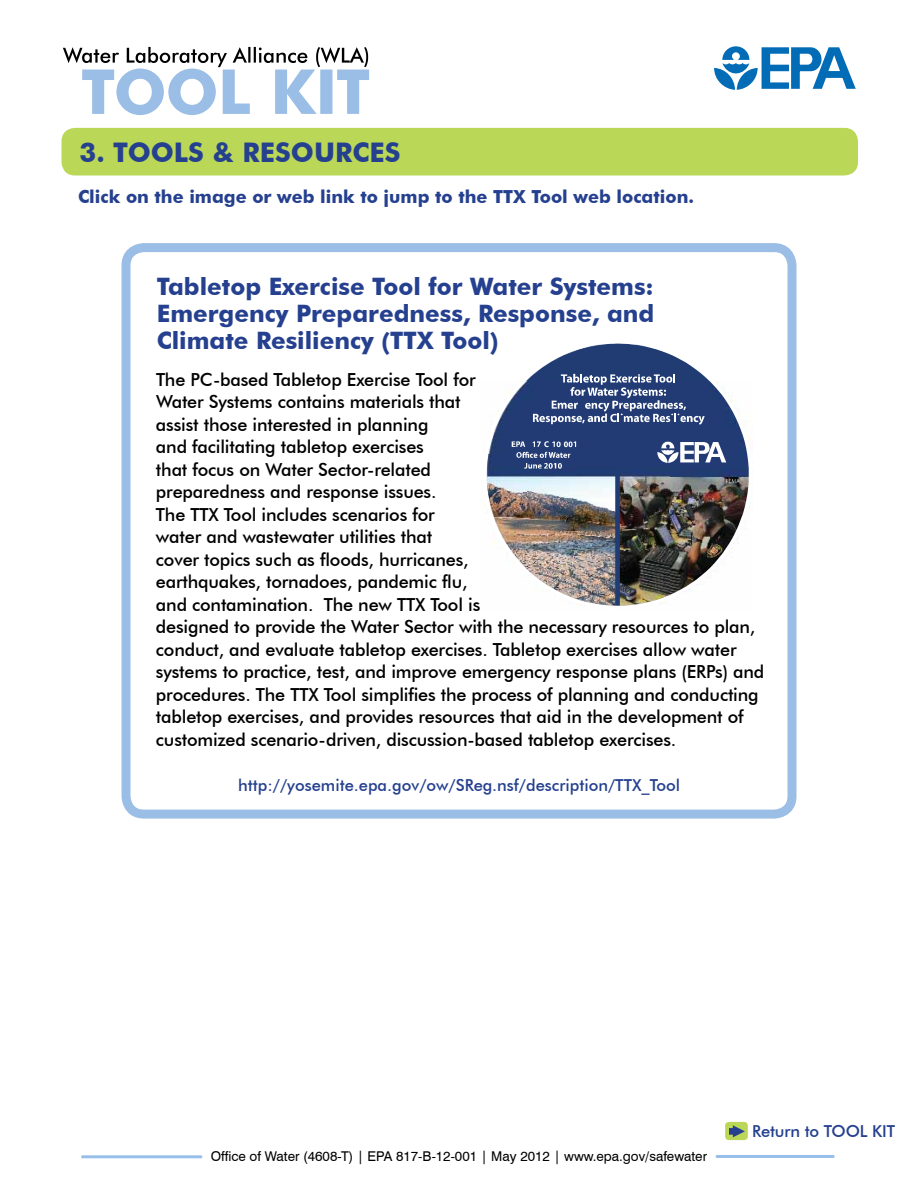
<style>
.page{position:relative;width:918px;height:1188px;background:#fff}
.page>*{position:absolute;margin:0;border:0;box-sizing:border-box;transform-origin:0 0}
.t1{font:700 27px "Futura BT";color:#25408f}
.t2{font:700 24px/27px "Futura BT";color:#25408f;text-align:justify}
.t3{font:500 18px/22.5px "Futura BT";letter-spacing:-.01em;color:#000}
.t4{font:700 18px "Futura BT";color:#25408f}
.t5{font:500 16.5px "Futura BT";color:#25408f}
.t6{font:13.5px "Swiss 721 BT";color:#000}
</style>
<div class="page">
<hr style="left:82px;top:1155px;width:119px;height:3px;background:#98bfea">
<hr style="left:717px;top:1155px;width:116px;height:3px;background:#98bfea">
<svg style="left:63px;top:47px;width:306px;height:68px"></svg>
<svg style="left:714px;top:46px;width:142px;height:44px"></svg>
<div style="left:62px;top:128px;width:796px;height:48px;background:#bad757;border-radius:14px"></div>
<img style="left:484px;top:343px;width:268px;height:263px">
<div style="left:122px;top:243px;width:674px;height:576px;border:9px solid #9abee5;border-radius:18px"></div>
<div style="left:725px;top:1122px;width:23px;height:18px;background:#bad757;border-radius:4px"></div>
<svg style="left:729px;top:1125px;width:16px;height:12px"></svg>
<p class="t1" style="left:80px;top:136px;width:322px">3. TOOLS &amp; RESOURCES</p>
<p class="t4" style="left:78px;top:185px;width:618px">Click on the image or web link to jump to the TTX Tool web location.</p>
<p class="t2" style="left:157px;top:273px;width:499px">Tabletop Exercise Tool for Water Systems:<br>Emergency Preparedness, Response, and Climate Resiliency (TTX Tool)</p>
<p class="t3" style="left:156px;top:368px;width:321px">The PC-based Tabletop Exercise Tool for<br>Water Systems contains materials that assist those interested in planning</p>
<p class="t3" style="left:156px;top:435px;width:610px">and facilitating tabletop exercises<br>that focus on Water Sector-related<br>preparedness and response issues.<br>The TTX Tool includes scenarios for<br>water and wastewater utilities that<br>cover topics such as floods, hurricanes,<br>earthquakes, tornadoes, pandemic flu,<br>and contamination. The new TTX Tool is<br>designed to provide the Water Sector with the necessary resources to plan, conduct, and evaluate tabletop exercises. Tabletop exercises allow water systems to practice, test, and improve emergency response plans (ERPs) and procedures. The TTX Tool simplifies the process of planning and conducting tabletop exercises, and provides resources that aid in the development of customized scenario-driven, discussion-based tabletop exercises.</p>
<p class="t5" style="left:238px;top:775px;width:443px">http://yosemite.epa.gov/ow/SReg.nsf/description/TTX_Tool</p>
<p class="t6" style="left:211px;top:1148px;width:498px">Office of Water (4608-T) | EPA 817-B-12-001 | May 2012 | www.epa.gov/safewater</p>
<p class="t5" style="left:752px;top:1121px;width:144px">Return to TOOL KIT</p>
</div>
